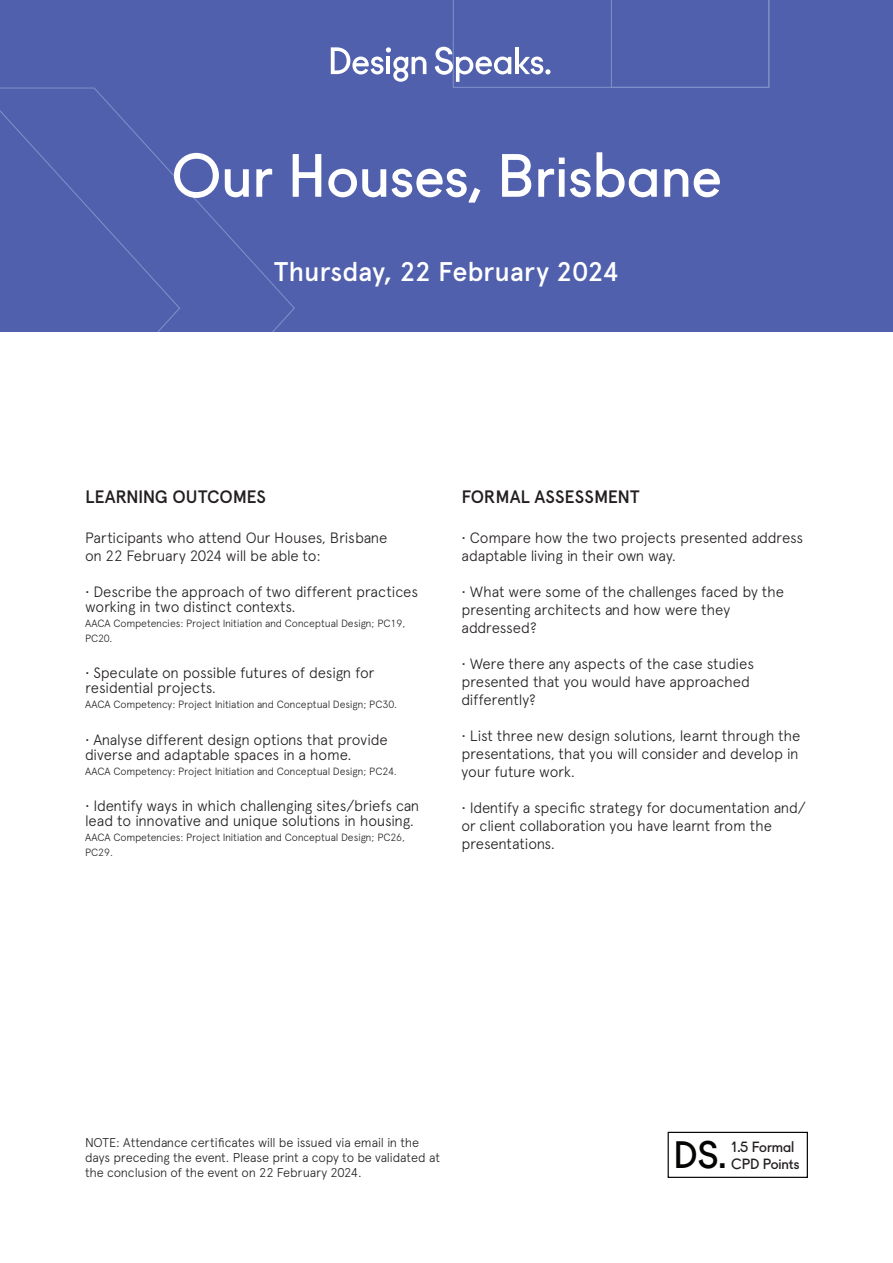
<style>
.page{position:relative;width:893px;height:1263px;background:#fff}
.page>*{position:absolute;margin:0;border:0;box-sizing:border-box;transform-origin:0 0}
.Slide_Title{font:58.5px "Fugue";letter-spacing:.01em;color:#fff}
.t1{font:36.6px "Fugue";color:#040503}
.Slide_Title-2{font:500 27px "Apercu Pro";letter-spacing:-.01em;color:#fff}
.t2{font:500 18px "Apercu Pro";letter-spacing:-.01em;color:#231f20}
.t3{font:300 15px/18px "Apercu Pro";letter-spacing:-.015em;color:#231f20}
.t4{font:14.25px/17.1px "Fugue";color:#231f20}
.t5{font:300 12.75px/15.3px "Apercu Pro";letter-spacing:-.01em;color:#231f20}
.t6{font:300 10.5px/15px "Apercu Pro";letter-spacing:-.01em;color:#231f20}
</style>
<div class="page">
<div style="left:0;top:0;width:893px;height:332px;background:#5060ac"></div>
<svg style="left:0;top:87px;width:295px;height:245px"></svg>
<svg style="left:331px;top:47px;width:95px;height:35px"></svg>
<svg style="left:435px;top:0;width:334px;height:88px"></svg>
<div style="left:668px;top:1132px;width:140px;height:46px;border:1px solid #040503"></div>
<p class="Slide_Title" style="left:172px;top:129px;width:551px">Our Houses, Brisbane</p>
<p class="Slide_Title-2" style="left:274px;top:251px;width:346px">Thursday, 22 February 2024</p>
<p class="t2" style="left:85px;top:484px;width:183px">LEARNING OUTCOMES</p>
<p class="t3" style="left:85px;top:527px;width:304px">Participants who attend Our Houses, Brisbane on 22 February 2024 will be able to:</p>
<p class="t3" style="left:85px;top:583px;width:335px;line-height:15px">• Describe the approach of two different practices working in two distinct contexts.</p>
<p class="t6" style="left:85px;top:615px;width:322px">AACA Competencies: Project Initiation and Conceptual Design; PC19,<br>PC20.</p>
<p class="t3" style="left:85px;top:664px;width:291px;line-height:15px">• Speculate on possible futures of design for residential projects.</p>
<p class="t6" style="left:85px;top:696px;width:313px">AACA Competency: Project Initiation and Conceptual Design; PC30.</p>
<p class="t3" style="left:85px;top:730px;width:304px;line-height:15px">• Analyse different design options that provide diverse and adaptable spaces in a home.</p>
<p class="t6" style="left:85px;top:762px;width:313px">AACA Competency: Project Initiation and Conceptual Design; PC24.</p>
<p class="t3" style="left:85px;top:797px;width:336px;line-height:15px">• Identify ways in which challenging sites/briefs can lead to innovative and unique solutions in housing.</p>
<p class="t6" style="left:85px;top:829px;width:322px">AACA Competencies: Project Initiation and Conceptual Design; PC26,<br>PC29.</p>
<p class="t2" style="left:461px;top:484px;width:180px">FORMAL ASSESSMENT</p>
<p class="t3" style="left:461px;top:527px;width:343px">• Compare how the two projects presented address adaptable living in their own way.</p>
<p class="t3" style="left:461px;top:581px;width:324px">• What were some of the challenges faced by the presenting architects and how were they addressed?</p>
<p class="t3" style="left:461px;top:653px;width:294px">• Were there any aspects of the case studies presented that you would have approached differently?</p>
<p class="t3" style="left:461px;top:725px;width:341px;text-align:justify">• List three new design solutions, learnt through the presentations, that you will consider and develop in your future work.</p>
<p class="t3" style="left:461px;top:797px;width:346px">• Identify a specific strategy for documentation and/ or client collaboration you have learnt from the presentations.</p>
<p class="t5" style="left:85px;top:1133px;width:357px">NOTE: Attendance certificates will be issued via email in the days preceding the event. Please print a copy to be validated at the conclusion of the event on 22 February 2024.</p>
<p class="t1" style="left:673px;top:1126px;width:54px">DS.</p>
<p class="t4" style="left:731px;top:1136px;width:70px">1.5 Formal<br>CPD Points</p>
</div>
